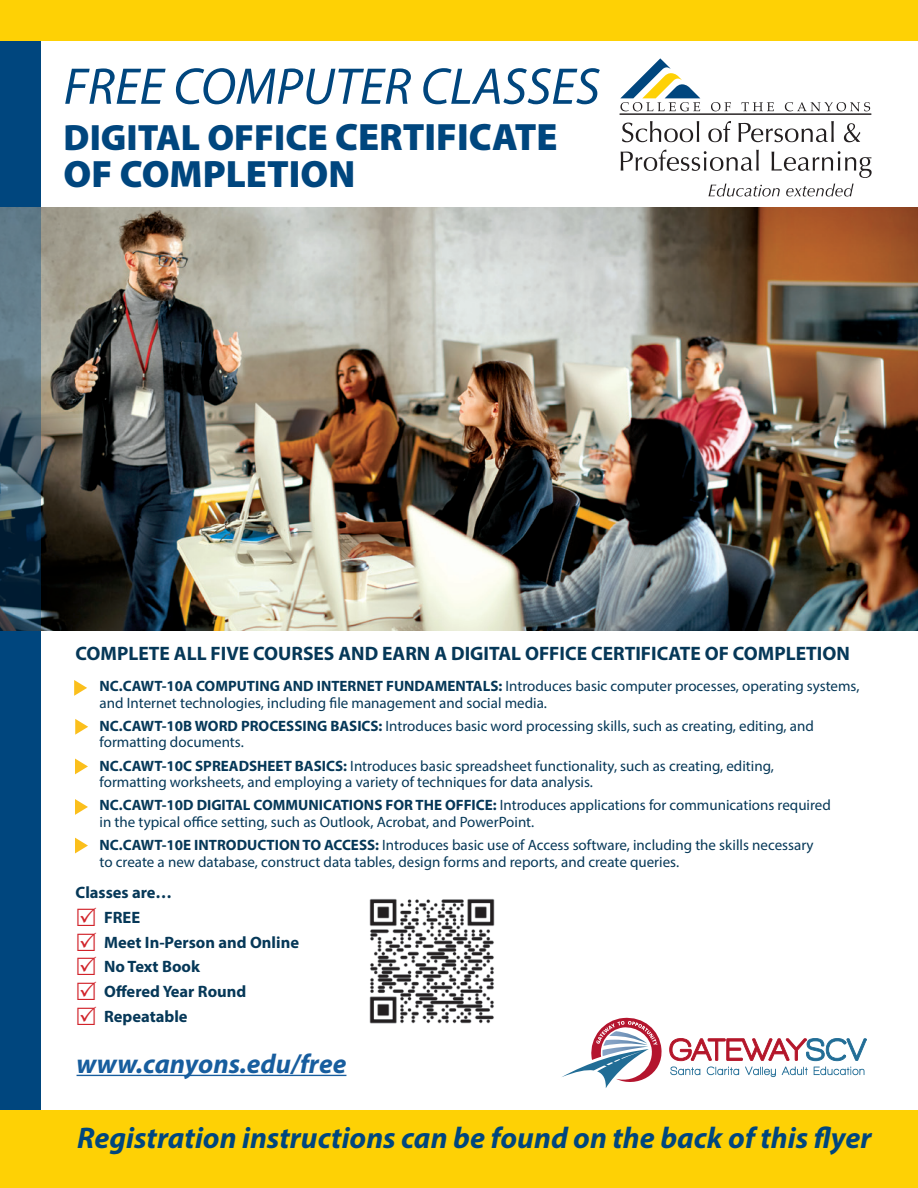
<style>
.page{position:relative;width:918px;height:1188px;background:#fff}
.page>*{position:absolute;margin:0;border:0;box-sizing:border-box;transform-origin:0 0}
.Heading{font:italic 52.05px "Myriad Pro";color:#00467e}
.Heading-2{font:900 38.25px "Myriad Pro";color:#00467e}
.Heading-3{font:900 36.75px "Myriad Pro";color:#00467e}
.Heading-4{font:italic 700 30px "Myriad Pro";color:#00467e}
.t1{font:italic 700 27.15px "Myriad Pro";color:#175d9e}
.t2{font:700 19.5px "Myriad Pro";color:#063858}
.t3{font:700 16.5px "Myriad Pro";color:#063858}
.t4{font:15px/16.5px "Myriad Pro";color:#063858}
.s1{font-size:38.25px}
.s2{font-weight:700}
</style>
<div class="page">
<div style="left:0;top:0;width:40px;height:1188px;background:#00467e"></div>
<div style="left:0;top:1110px;width:918px;height:78px;background:#fed105"></div>
<hr style="left:77px;top:1075px;width:269px;height:1px;background:#175d9e">
<svg style="left:711px;top:102px;width:20px;height:9px"></svg>
<svg style="left:742px;top:102px;width:32px;height:9px"></svg>
<svg style="left:785px;top:102px;width:85px;height:9px"></svg>
<hr style="left:620px;top:114px;width:251px;height:1px;background:#231f20">
<svg style="left:620px;top:58px;width:80px;height:53px"></svg>
<svg style="left:622px;top:121px;width:77px;height:21px"></svg>
<svg style="left:708px;top:121px;width:23px;height:21px"></svg>
<svg style="left:739px;top:121px;width:95px;height:21px"></svg>
<svg style="left:844px;top:123px;width:16px;height:19px"></svg>
<svg style="left:621px;top:150px;width:138px;height:21px"></svg>
<svg style="left:772px;top:151px;width:100px;height:27px"></svg>
<svg style="left:708px;top:184px;width:72px;height:13px"></svg>
<svg style="left:786px;top:184px;width:68px;height:13px"></svg>
<svg style="left:562px;top:1018px;width:305px;height:70px"></svg>
<div style="left:0;top:0;width:918px;height:40px;background:#fed105"></div>
<img style="left:40px;top:207px;width:878px;height:424px">
<svg style="left:0;top:207px;width:40px;height:424px;background:#465f6e"></svg>
<svg style="left:74px;top:680px;width:13px;height:16px"></svg>
<svg style="left:75px;top:719px;width:13px;height:16px"></svg>
<svg style="left:75px;top:759px;width:13px;height:15px"></svg>
<svg style="left:75px;top:799px;width:13px;height:16px"></svg>
<svg style="left:75px;top:838px;width:13px;height:15px"></svg>
<img style="left:369px;top:898px;width:126px;height:126px">
<p class="Heading" style="left:64px;top:54px;width:538px">FREE COMPUTER CLASSES</p>
<p class="Heading-3" style="left:64px;top:113px;width:496px">DIGITAL OFFICE <span class="s1">CERTIFICATE</span></p>
<p class="Heading-2" style="left:64px;top:148px;width:293px">OF COMPLETION</p>
<p class="t2" style="left:76px;top:641px;width:776px">COMPLETE ALL FIVE COURSES AND EARN A DIGITAL OFFICE CERTIFICATE OF COMPLETION</p>
<p class="t4" style="left:100px;top:678px;width:761px"><span class="s2">NC.CAWT-10A COMPUTING AND INTERNET FUNDAMENTALS:</span> Introduces basic computer processes, operating systems, and Internet technologies, including file management and social media.</p>
<p class="t4" style="left:100px;top:717px;width:716px"><span class="s2">NC.CAWT-10B WORD PROCESSING BASICS:</span> Introduces basic word processing skills, such as creating, editing, and formatting documents.</p>
<p class="t4" style="left:100px;top:757px;width:676px"><span class="s2">NC.CAWT-10C SPREADSHEET BASICS:</span> Introduces basic spreadsheet functionality, such as creating, editing, formatting worksheets, and employing a variety of techniques for data analysis.</p>
<p class="t4" style="left:100px;top:797px;width:733px"><span class="s2">NC.CAWT-10D DIGITAL COMMUNICATIONS FOR THE OFFICE:</span> Introduces applications for communications required in the typical office setting, such as Outlook, Acrobat, and PowerPoint.</p>
<p class="t4" style="left:100px;top:837px;width:716px"><span class="s2">NC.CAWT-10E INTRODUCTION TO ACCESS:</span> Introduces basic use of Access software, including the skills necessary to create a new database, construct data tables, design forms and reports, and create queries.</p>
<p class="t3" style="left:76px;top:882px;width:98px">Classes are…</p>
<p class="t3" style="left:104px;top:907px;width:38px">FREE</p>
<p class="t3" style="left:104px;top:931px;width:196px">Meet In-Person and Online</p>
<p class="t3" style="left:104px;top:956px;width:98px">No Text Book</p>
<p class="t3" style="left:104px;top:981px;width:144px">Offered Year Round</p>
<p class="t3" style="left:104px;top:1006px;width:85px">Repeatable</p>
<p class="t1" style="left:77px;top:1046px;width:271px">www.canyons.edu/free</p>
<p class="Heading-4" style="left:77px;top:1118px;width:796px">Registration instructions can be found on the back of this flyer</p>
</div>
